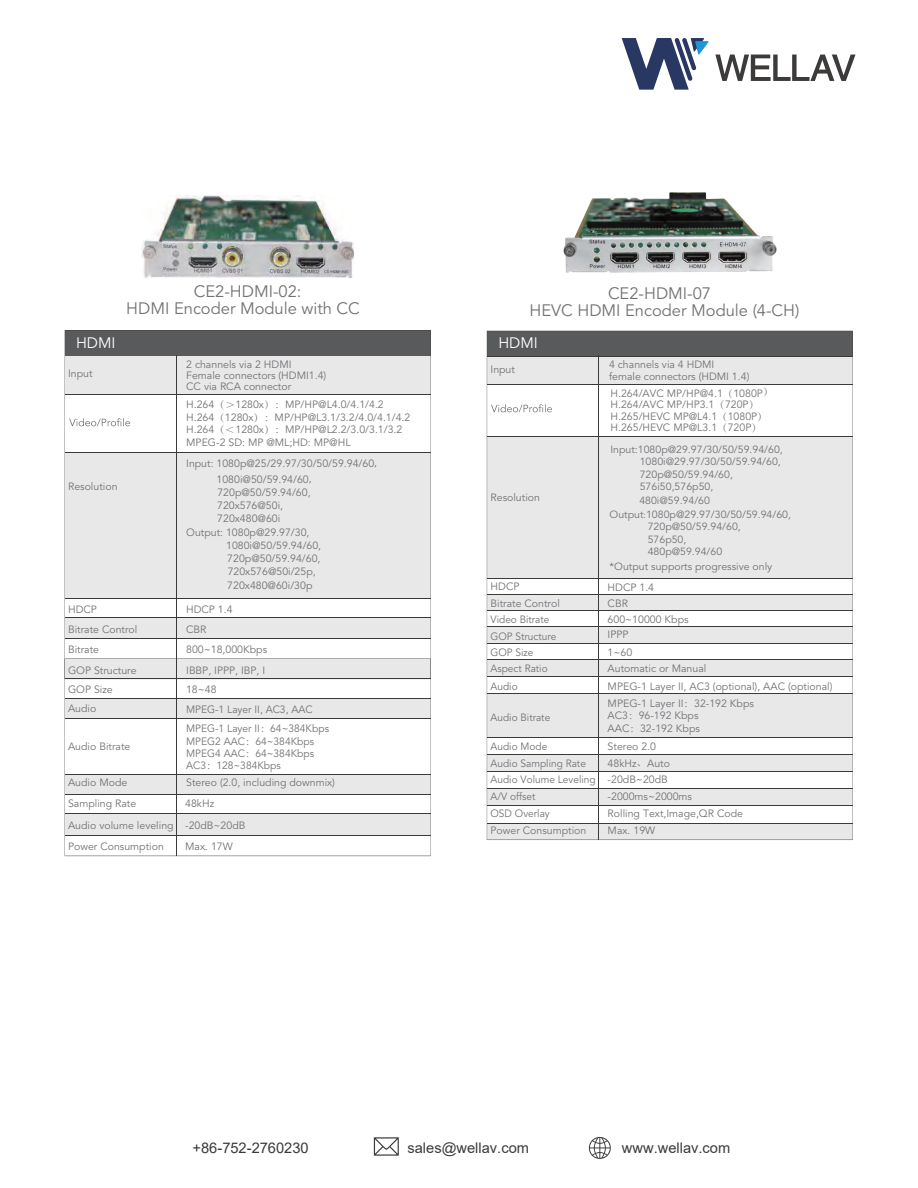
<style>
.page{position:relative;width:918px;height:1188px;background:#fff}
.page>*{position:absolute;margin:0;border:0;box-sizing:border-box;transform-origin:0 0}
.t1{font:16.5px/16.5px "Avenir LT Std";color:#727275;text-align:center}
.t2{font:15.15px "Avenir LT Std";color:#fff}
.t3{font:14.7px "Arial";color:#3c3a3a}
.t4{font:10.5px/11.2px "Avenir LT Std";color:#727275}
.t5{font:10.5px/16.6px "Avenir LT Std";color:#727275;scale:.96 1}
.t6{font:10.35px/12.5px "Avenir LT Std";color:#727275}
.s1{font-family:"Adobe Song Std";font-weight:300}
.s2{font-size:10.35px}
</style>
<div class="page">
<svg style="left:589px;top:1137px;width:22px;height:22px"></svg>
<svg style="left:374px;top:1137px;width:25px;height:19px"></svg>
<svg style="left:622px;top:38px;width:87px;height:52px"></svg>
<svg style="left:715px;top:55px;width:141px;height:26px"></svg>
<svg style="left:487px;top:331px;width:366px;height:509px;fill:#e8e8e9"></svg>
<hr style="left:598px;top:356px;width:1px;height:484px;background:#3c3a39">
<svg style="left:65px;top:330px;width:366px;height:526px;fill:#e8e8e9"></svg>
<hr style="left:65px;top:395px;width:365px;height:1px;background:#3c3a39">
<hr style="left:65px;top:452px;width:365px;height:1px;background:#3c3a39">
<hr style="left:65px;top:598px;width:365px;height:1px;background:#3c3a39">
<hr style="left:65px;top:638px;width:365px;height:1px;background:#3c3a39">
<hr style="left:65px;top:679px;width:365px;height:1px;background:#3c3a39">
<hr style="left:65px;top:699px;width:365px;height:1px;background:#3c3a39">
<hr style="left:65px;top:718px;width:365px;height:1px;background:#3c3a39">
<hr style="left:65px;top:774px;width:365px;height:1px;background:#3c3a39">
<hr style="left:65px;top:794px;width:365px;height:1px;background:#3c3a39">
<hr style="left:65px;top:835px;width:365px;height:1px;background:#3c3a39">
<hr style="left:65px;top:618px;width:365px;height:1px;background:#3c3a39">
<img style="left:141px;top:196px;width:213px;height:81px">
<svg style="left:491px;top:404px;width:61px;height:8px"></svg>
<svg style="left:69px;top:418px;width:61px;height:8px"></svg>
<img style="left:564px;top:192px;width:212px;height:81px">
<h2 class="t2" style="left:76px;top:334px;width:41px">HDMI</h2>
<h1 class="t1" style="left:126px;top:284px;width:235px">CE2-HDMI-02:<br>HDMI Encoder Module with CC</h1>
<p class="t4" style="left:68px;top:368px;width:26px">Input</p>
<p class="t4" style="left:186px;top:359px;width:142px">2 channels via 2 HDMI<br>Female connectors (HDMI1.4)<br>CC via RCA connector</p>
<p class="t4" style="left:186px;top:398px;width:226px;line-height:12.6px">H.264<span class="s1">（＞</span>1280x<span class="s1">）：</span>MP/HP@L4.0/4.1/4.2<br>H.264<span class="s1">（</span>1280x<span class="s1">）：</span>MP/HP@L3.1/3.2/4.0/4.1/4.2<br>H.264<span class="s1">（＜</span>1280x<span class="s1">）：</span>MP/HP@L2.2/3.0/3.1/3.2<br>MPEG-2 SD: MP @ML;HD: MP@HL</p>
<p class="t4" style="left:217px;top:456px;width:162px;line-height:15.3px;text-indent:-30px">Input: 1080p@25/29.97/30/50/59.94/60<span class="s2">,<br></span>1080i@50/59.94/60<span class="s2">,</span></p>
<p class="t4" style="left:217px;top:487px;width:95px">720p@50/59.94/60<span class="s2">,</span></p>
<p class="t4" style="left:217px;top:500px;width:67px">720x576@50i<span class="s2">,</span></p>
<p class="t4" style="left:217px;top:513px;width:65px">720x480@60i</p>
<p class="t4" style="left:186px;top:527px;width:125px">Output: 1080p@29.97/30<span class="s2">,</span></p>
<p class="t6" style="left:226px;top:539px;width:97px">1080i@50/59.94/60,</p>
<p class="t4" style="left:227px;top:552px;width:95px;line-height:13.2px">720p@50/59.94/60<span class="s2">,<br></span>720x576@50i/25p<span class="s2">,<br></span>720x480@60i/30p</p>
<p class="t4" style="left:186px;top:624px;width:22px">CBR</p>
<p class="t4" style="left:68px;top:481px;width:51px">Resolution</p>
<p class="t4" style="left:68px;top:604px;width:30px">HDCP</p>
<p class="t4" style="left:186px;top:604px;width:48px">HDCP 1.4</p>
<p class="t4" style="left:186px;top:640px;width:82px;line-height:20.4px">800~18,000Kbps<br>IBBP, IPPP, IBP, I</p>
<p class="t4" style="left:186px;top:704px;width:128px">MPEG-1 Layer II, AC3, AAC</p>
<p class="t4" style="left:68px;top:741px;width:64px">Audio Bitrate</p>
<p class="t4" style="left:68px;top:620px;width:71px;line-height:20.2px">Bitrate Control<br>Bitrate<br>GOP Structure</p>
<p class="t4" style="left:68px;top:703px;width:30px">Audio</p>
<p class="t4" style="left:68px;top:684px;width:46px">GOP Size</p>
<p class="t4" style="left:186px;top:684px;width:32px">18~48</p>
<p class="t4" style="left:186px;top:723px;width:144px;line-height:12.3px">MPEG-1 Layer II<span class="s1">：</span>64~384Kbps<br>MPEG2 AAC<span class="s1">：</span>64~384Kbps<br>MPEG4 AAC<span class="s1">：</span>64~384Kbps<br>AC3<span class="s1">：</span>128~384Kbps</p>
<p class="t4" style="left:68px;top:772px;width:70px;line-height:21.5px">Audio Mode<br>Sampling Rate</p>
<p class="t4" style="left:185px;top:772px;width:151px;line-height:21.5px">Stereo (2.0, including downmix)<br>48kHz</p>
<p class="t4" style="left:68px;top:815px;width:179px;line-height:21.3px">Audio volume leveling -20dB~20dB<br>Power Consumption</p>
<p class="t4" style="left:185px;top:841px;width:49px">Max. 17W</p>
<h1 class="t1" style="left:529px;top:286px;width:271px">CE2-HDMI-07<br>HEVC HDMI Encoder Module (4-CH)</h1>
<h2 class="t2" style="left:498px;top:334px;width:41px">HDMI</h2>
<p class="t4" style="left:609px;top:359px;width:142px">4 channels via 4 HDMI<br>female connectors (HDMI 1.4)</p>
<p class="t4" style="left:611px;top:388px;width:164px">H.264/AVC MP/HP@4.1<span class="s1">（</span>1080P<sup>）<br></sup>H.264/AVC MP/HP3.1<span class="s1">（</span>720P<span class="s1">）<br></span>H.265/HEVC MP@L4.1<span class="s1">（</span>1080P<span class="s1">）<br></span>H.265/HEVC MP@L3.1<span class="s1">（</span>720P<span class="s1">）</span></p>
<p class="t6" style="left:640px;top:443px;width:145px;text-indent:-29px">Input:1080p@29.97/30/50/59.94/60,<br>1080i@29.97/30/50/59.94/60,<br>720p@50/59.94/60,<br>576i50,576p50,</p>
<p class="t6" style="left:610px;top:494px;width:183px;line-height:14.1px;text-indent:30px">480i@59.94/60<br>Output<span class="s1">:</span>1080p@29.97/30/50/59.94/60,</p>
<p class="t6" style="left:648px;top:521px;width:95px">720p@50/59.94/60,<br>576p50,<br>480p@59.94/60</p>
<p class="t6" style="left:610px;top:560px;width:164px">*Output supports progressive only</p>
<p class="t4" style="left:608px;top:595px;width:82px;line-height:16.2px">CBR<br>600~10000 Kbps</p>
<p class="t4" style="left:491px;top:364px;width:26px">Input</p>
<p class="t4" style="left:491px;top:492px;width:51px">Resolution</p>
<p class="t4" style="left:491px;top:582px;width:30px">HDCP</p>
<p class="t4" style="left:608px;top:582px;width:48px">HDCP 1.4</p>
<p class="t5" style="left:491px;top:611px;width:70px">Video Bitrate<br>GOP Structure</p>
<p class="t4" style="left:491px;top:598px;width:71px">Bitrate Control</p>
<p class="t4" style="left:608px;top:629px;width:22px">IPPP</p>
<p class="t5" style="left:491px;top:644px;width:46px">GOP Size</p>
<p class="t4" style="left:608px;top:647px;width:26px">1~60</p>
<p class="t5" style="left:491px;top:660px;width:61px">Aspect Ratio</p>
<p class="t4" style="left:608px;top:663px;width:100px">Automatic or Manual</p>
<p class="t5" style="left:491px;top:678px;width:30px">Audio</p>
<p class="t4" style="left:608px;top:678px;width:226px;line-height:16.6px">MPEG-1 Layer II, AC3 (optional), AAC (optional)<br>MPEG-1 Layer II<span class="s1">：</span>32-192 Kbps</p>
<p class="t4" style="left:608px;top:710px;width:94px;line-height:12.6px">AC3<span class="s1">：</span>96-192 Kbps<br>AAC<span class="s1">：</span>32-192 Kbps</p>
<p class="t5" style="left:491px;top:709px;width:64px">Audio Bitrate</p>
<p class="t5" style="left:491px;top:738px;width:61px">Audio Mode</p>
<p class="t4" style="left:608px;top:741px;width:50px">Stereo 2.0</p>
<p class="t5" style="left:491px;top:755px;width:101px">Audio Sampling Rate</p>
<p class="t4" style="left:491px;top:756px;width:181px;line-height:15.9px;text-align:right">48kHz<span class="s1">、</span>Auto<br>Audio Volume Leveling -20dB~20dB</p>
<p class="t5" style="left:491px;top:789px;width:48px">A/V offset</p>
<p class="t4" style="left:608px;top:791px;width:86px">-2000ms~2000ms</p>
<p class="t5" style="left:491px;top:806px;width:63px">OSD Overlay</p>
<p class="t4" style="left:608px;top:808px;width:137px">Rolling Text,Image,QR Code</p>
<p class="t4" style="left:491px;top:825px;width:97px">Power Consumption</p>
<p class="t4" style="left:608px;top:825px;width:49px">Max. 19W</p>
<h3 class="t3" style="left:193px;top:1138px;width:118px">+86-752-2760230</h3>
<h3 class="t3" style="left:407px;top:1138px;width:123px">sales@wellav.com</h3>
<h3 class="t3" style="left:622px;top:1138px;width:110px">www.wellav.com</h3>
</div>
